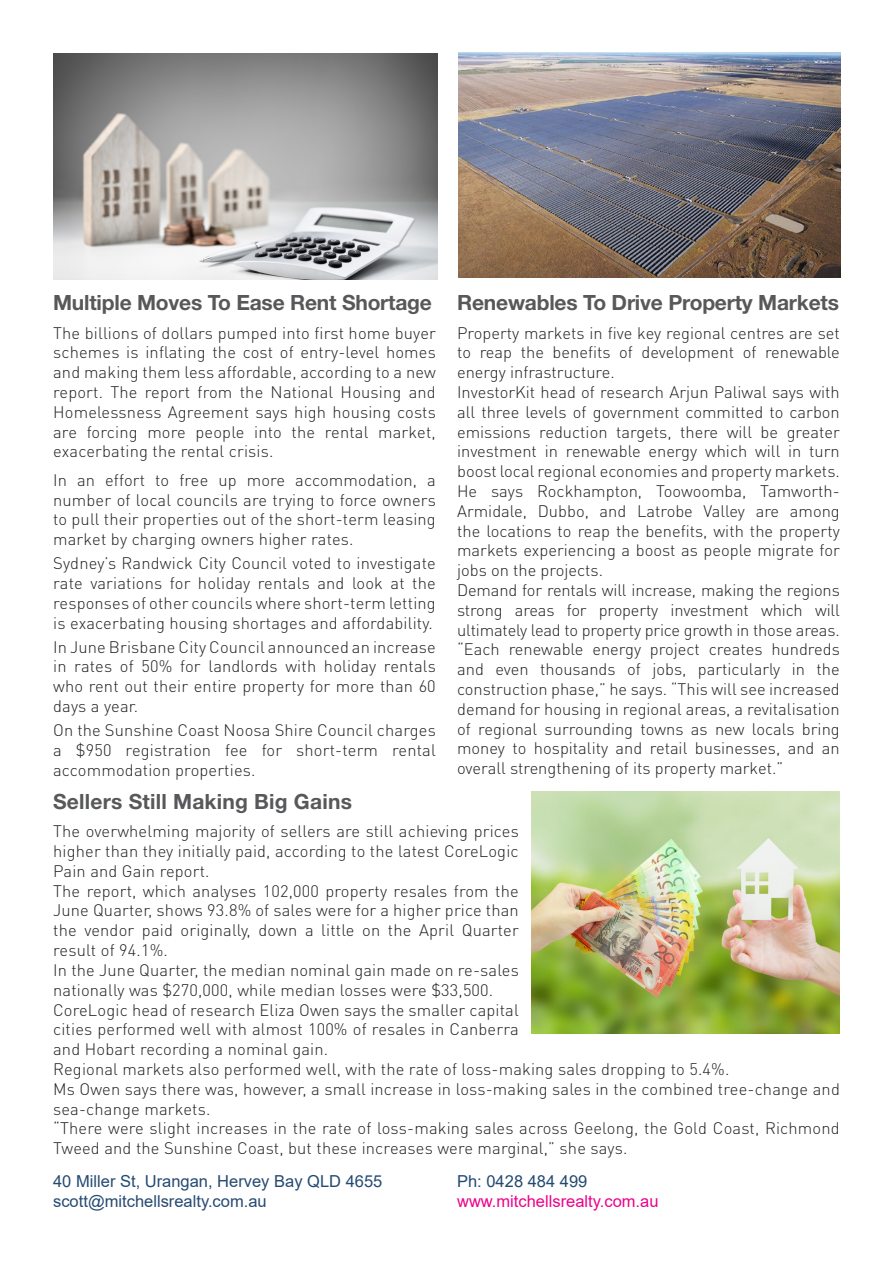
<style>
.page{position:relative;width:893px;height:1263px;background:#fff}
.page>*{position:absolute;margin:0;border:0;box-sizing:border-box;transform-origin:0 0}
.small_sub_header{font:700 21px "Helvetica Neue";letter-spacing:-.01em;color:#57585a}
.small_sub_header-2{font:700 21px "Helvetica Neue";letter-spacing:.01em;color:#57585a}
.Body_Copy{font:300 16.5px/19.8px "DIN Pro";letter-spacing:.01em;color:#231f20;text-align:justify}
.reaching_out_contact{font:16.5px "Arial";color:#254a72}
.reaching_out_contact-2{font:16.5px "Arial";color:#ed008c}
</style>
<div class="page">
<img style="left:531px;top:792px;width:309px;height:241px">
<img style="left:53px;top:53px;width:385px;height:226px">
<img style="left:458px;top:52px;width:383px;height:226px">
<p class="small_sub_header" style="left:53px;top:290px;width:380px">Multiple Moves To Ease Rent Shortage</p>
<p class="Body_Copy" style="left:53px;top:322px;width:384px">The billions of dollars pumped into first home buyer schemes is inflating the cost of entry-level homes and making them less affordable, according to a new report. The report from the National Housing and Homelessness Agreement says high housing costs are forcing more people into the rental market, exacerbating the rental crisis.</p>
<p class="Body_Copy" style="left:53px;top:469px;width:384px">In an effort to free up more accommodation, a number of local councils are trying to force owners to pull their properties out of the short-term leasing market by charging owners higher rates.</p>
<p class="Body_Copy" style="left:53px;top:553px;width:384px">Sydney’s Randwick City Council voted to investigate rate variations for holiday rentals and look at the responses of other councils where short-term letting is exacerbating housing shortages and affordability.</p>
<p class="Body_Copy" style="left:53px;top:636px;width:384px">In June Brisbane City Council announced an increase in rates of 50% for landlords with holiday rentals who rent out their entire property for more than 60 days a year.</p>
<p class="Body_Copy" style="left:53px;top:720px;width:384px">On the Sunshine Coast Noosa Shire Council charges a $950 registration fee for short-term rental accommodation properties.</p>
<p class="small_sub_header-2" style="left:53px;top:788px;width:300px">Sellers Still Making Big Gains</p>
<p class="Body_Copy" style="left:53px;top:821px;width:467px">The overwhelming majority of sellers are still achieving prices higher than they initially paid, according to the latest CoreLogic Pain and Gain report.</p>
<p class="Body_Copy" style="left:53px;top:880px;width:467px">The report, which analyses 102,000 property resales from the June Quarter, shows 93.8% of sales were for a higher price than the vendor paid originally, down a little on the April Quarter result of 94.1%.</p>
<p class="Body_Copy" style="left:53px;top:959px;width:467px">In the June Quarter, the median nominal gain made on re-sales nationally was $270,000, while median losses were $33,500.</p>
<p class="Body_Copy" style="left:53px;top:999px;width:467px">CoreLogic head of research Eliza Owen says the smaller capital cities performed well with almost 100% of resales in Canberra and Hobart recording a nominal gain.</p>
<p class="Body_Copy" style="left:53px;top:1058px;width:678px">Regional markets also performed well, with the rate of loss-making sales dropping to 5.4%.</p>
<p class="Body_Copy" style="left:53px;top:1078px;width:788px">Ms Owen says there was, however, a small increase in loss-making sales in the combined tree-change and sea-change markets.</p>
<p class="Body_Copy" style="left:53px;top:1118px;width:788px">“There were slight increases in the rate of loss-making sales across Geelong, the Gold Coast, Richmond<br>Tweed and the Sunshine Coast, but these increases were marginal,” she says.</p>
<p class="small_sub_header" style="left:457px;top:290px;width:383px">Renewables To Drive Property Markets</p>
<p class="Body_Copy" style="left:457px;top:322px;width:384px">Property markets in five key regional centres are set to reap the benefits of development of renewable energy infrastructure.</p>
<p class="Body_Copy" style="left:457px;top:381px;width:384px">InvestorKit head of research Arjun Paliwal says with all three levels of government committed to carbon emissions reduction targets, there will be greater investment in renewable energy which will in turn boost local regional economies and property markets.</p>
<p class="Body_Copy" style="left:457px;top:480px;width:384px">He says Rockhampton, Toowoomba, Tamworth-Armidale, Dubbo, and Latrobe Valley are among the locations to reap the benefits, with the property markets experiencing a boost as people migrate for jobs on the projects.</p>
<p class="Body_Copy" style="left:457px;top:579px;width:384px">Demand for rentals will increase, making the regions strong areas for property investment which will ultimately lead to property price growth in those areas.</p>
<p class="Body_Copy" style="left:457px;top:639px;width:384px">“Each renewable energy project creates hundreds and even thousands of jobs, particularly in the construction phase,” he says. “This will see increased demand for housing in regional areas, a revitalisation of regional surrounding towns as new locals bring money to hospitality and retail businesses, and an overall strengthening of its property market.”</p>
<p class="reaching_out_contact" style="left:53px;top:1170px;width:331px">40 Miller St, Urangan, Hervey Bay QLD 4655</p>
<p class="reaching_out_contact" style="left:53px;top:1190px;width:215px">scott@mitchellsrealty.com.au</p>
<p class="reaching_out_contact" style="left:457px;top:1170px;width:132px">Ph: 0428 484 499</p>
<p class="reaching_out_contact-2" style="left:457px;top:1190px;width:203px">www.mitchellsrealty.com.au</p>
</div>
